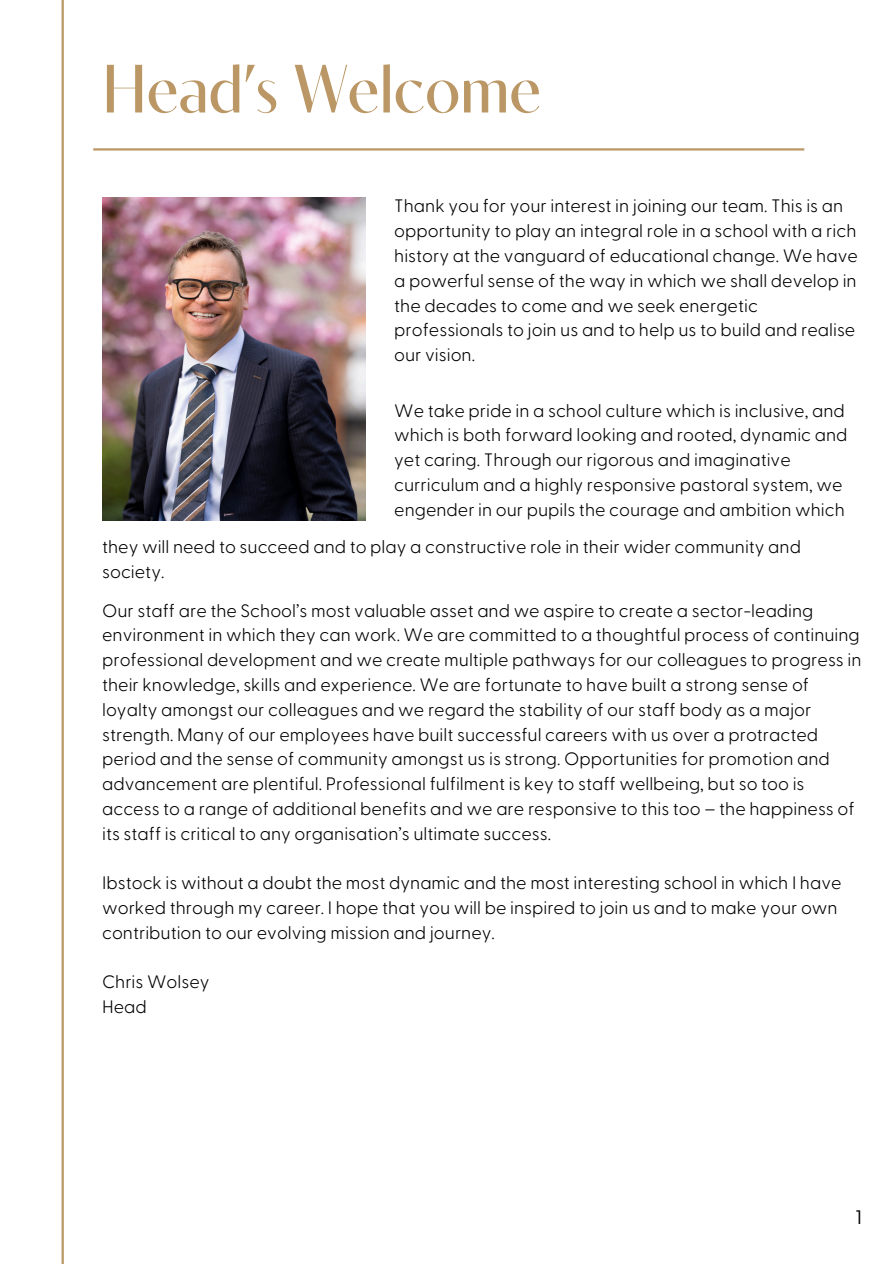
<style>
.page{position:relative;width:894px;height:1264px;background:#fff}
.page>*{position:absolute;margin:0;border:0;box-sizing:border-box;transform-origin:0 0}
.t1{font:68.1px "Contralto Big";color:#ba9765}
.t2{font:19.5px "Greycliff CF";color:#000}
.t3{font:300 18px/24.8px "Greycliff CF";color:#000}
</style>
<div class="page">
<img style="left:102px;top:197px;width:263px;height:323px">
<hr style="left:62px;top:0;width:2px;height:1263px;background:#ba9765">
<hr style="left:93px;top:148px;width:711px;height:2px;background:#ba9765">
<h1 class="t1" style="left:102px;top:48px;width:440px">Head’s Welcome</h1>
<p class="t3" style="left:394px;top:195px;width:465px">Thank you for your interest in joining our team. This is an opportunity to play an integral role in a school with a rich history at the vanguard of educational change. We have a powerful sense of the way in which we shall develop in the decades to come and we seek energetic professionals to join us and to help us to build and realise our vision.</p>
<p class="t3" style="left:394px;top:399px;width:454px">We take pride in a school culture which is inclusive, and which is both forward looking and rooted, dynamic and yet caring. Through our rigorous and imaginative curriculum and a highly responsive pastoral system, we engender in our pupils the courage and ambition which</p>
<p class="t3" style="left:102px;top:535px;width:700px">they will need to succeed and to play a constructive role in their wider community and society.</p>
<p class="t3" style="left:102px;top:599px;width:760px">Our staff are the School’s most valuable asset and we aspire to create a sector-leading environment in which they can work. We are committed to a thoughtful process of continuing professional development and we create multiple pathways for our colleagues to progress in their knowledge, skills and experience. We are fortunate to have built a strong sense of loyalty amongst our colleagues and we regard the stability of our staff body as a major strength. Many of our employees have built successful careers with us over a protracted period and the sense of community amongst us is strong. Opportunities for promotion and advancement are plentiful. Professional fulfilment is key to staff wellbeing, but so too is access to a range of additional benefits and we are responsive to this too – the happiness of its staff is critical to any organisation’s ultimate success.</p>
<p class="t3" style="left:102px;top:871px;width:740px">Ibstock is without a doubt the most dynamic and the most interesting school in which I have worked through my career. I hope that you will be inspired to join us and to make your own contribution to our evolving mission and journey.</p>
<p class="t3" style="left:102px;top:970px;width:109px">Chris Wolsey</p>
<p class="t3" style="left:102px;top:995px;width:46px">Head</p>
<p class="t2" style="left:855px;top:1204px;width:8px">1</p>
</div>
